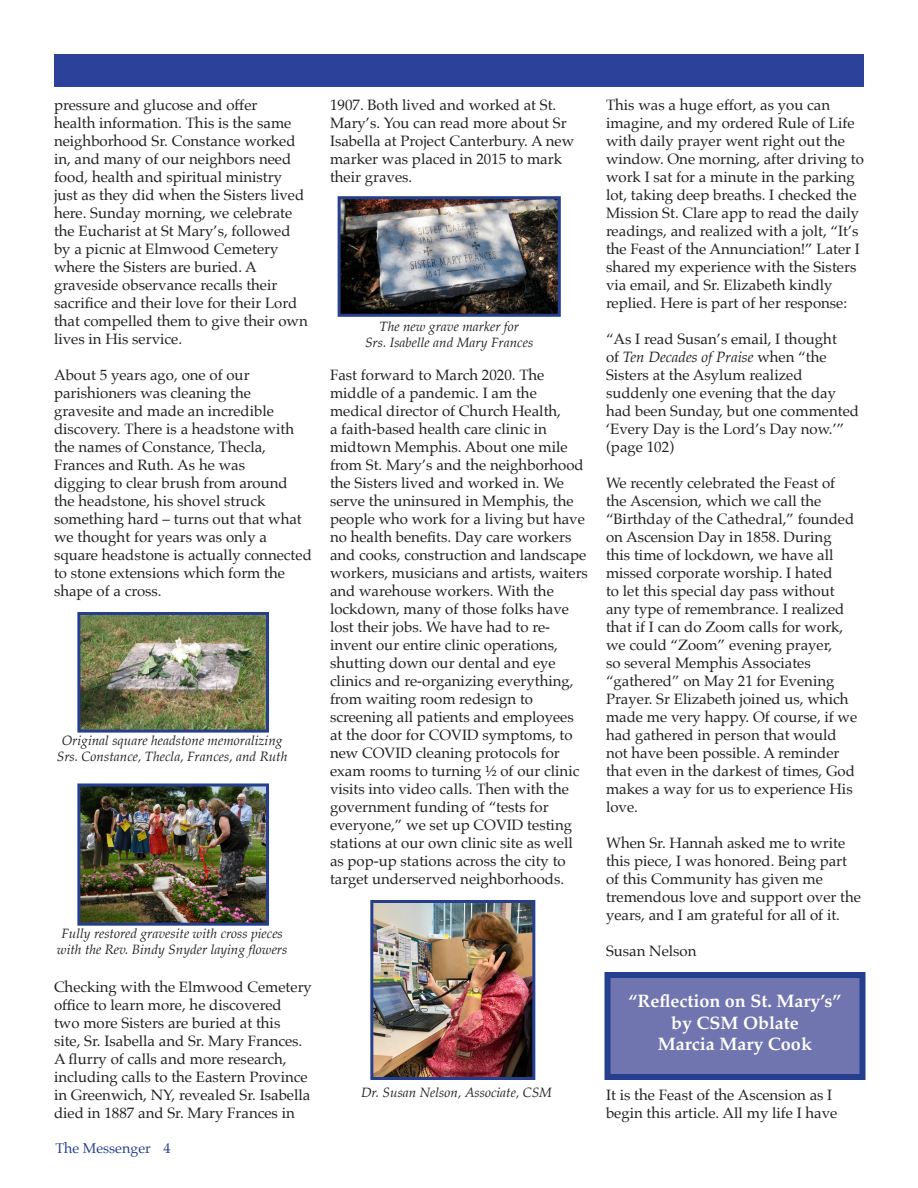
<style>
.page{position:relative;width:918px;height:1188px;background:#fff}
.page>*{position:absolute;margin:0;border:0;box-sizing:border-box;transform-origin:0 0}
.t1{font:700 18px "Palatino";color:#fff}
.t2{font:15px/18px "Palatino";color:#231f20}
.t3{font:14.25px "Palatino";color:#253f8e}
.t4{font:italic 13.5px "Palatino";color:#231f20}
.s1{font-style:italic}
</style>
<div class="page">
<div style="left:54px;top:54px;width:810px;height:33px;background:#2c419a"></div>
<div style="left:608px;top:975px;width:254px;height:102px;background:#7074af"></div>
<div style="left:604px;top:972px;width:262px;height:108px;border:6px solid #253f8e"></div>
<img style="left:342px;top:200px;width:215px;height:113px">
<div style="left:338px;top:196px;width:223px;height:121px;border:3px solid #253f8e"></div>
<img style="left:374px;top:904px;width:157px;height:172px">
<div style="left:370px;top:900px;width:165px;height:180px;border:3px solid #253f8e"></div>
<img style="left:81px;top:787px;width:184px;height:135px">
<div style="left:77px;top:783px;width:192px;height:143px;border:3px solid #253f8e"></div>
<img style="left:81px;top:616px;width:184px;height:113px">
<div style="left:77px;top:612px;width:192px;height:121px;border:3px solid #253f8e"></div>
<p class="t2" style="left:54px;top:95px;width:255px">pressure and glucose and offer<br>health information. This is the same neighborhood Sr. Constance worked in, and many of our neighbors need food, health and spiritual ministry just as they did when the Sisters lived here. Sunday morning, we celebrate the Eucharist at St Mary’s, followed by a picnic at Elmwood Cemetery where the Sisters are buried. A graveside observance recalls their sacrifice and their love for their Lord that compelled them to give their own lives in His service.</p>
<p class="t2" style="left:54px;top:365px;width:259px">About 5 years ago, one of our parishioners was cleaning the gravesite and made an incredible discovery. There is a headstone with the names of Constance, Thecla,<br>Frances and Ruth. As he was<br>digging to clear brush from around the headstone, his shovel struck something hard – turns out that what we thought for years was only a square headstone is actually connected to stone extensions which form the shape of a cross.</p>
<p class="t4" style="left:62px;top:729px;width:222px">Original square headstone memoralizing</p>
<p class="t4" style="left:57px;top:745px;width:232px">Srs. Constance, Thecla, Frances, and Ruth</p>
<p class="t4" style="left:61px;top:922px;width:223px">Fully restored gravesite with cross pieces</p>
<p class="t4" style="left:57px;top:939px;width:232px">with the Rev. Bindy Snyder laying flowers</p>
<p class="t2" style="left:54px;top:977px;width:259px">Checking with the Elmwood Cemetery office to learn more, he discovered<br>two more Sisters are buried at this<br>site, Sr. Isabella and Sr. Mary Frances.<br>A flurry of calls and more research, including calls to the Eastern Province in Greenwich, NY, revealed Sr. Isabella died in 1887 and Sr. Mary Frances in</p>
<p class="t3" style="left:56px;top:1136px;width:117px">The Messenger 4</p>
<p class="t2" style="left:330px;top:95px;width:246px">1907. Both lived and worked at St.<br>Mary’s. You can read more about Sr<br>Isabella at Project Canterbury. A new marker was placed in 2015 to mark their graves.</p>
<p class="t4" style="left:379px;top:315px;width:141px">The new grave marker for</p>
<p class="t4" style="left:365px;top:331px;width:170px">Srs. Isabelle and Mary Frances</p>
<p class="t2" style="left:330px;top:365px;width:259px">Fast forward to March 2020. The middle of a pandemic. I am the medical director of Church Health,<br>a faith-based health care clinic in midtown Memphis. About one mile from St. Mary’s and the neighborhood the Sisters lived and worked in. We serve the uninsured in Memphis, the people who work for a living but have no health benefits. Day care workers and cooks, construction and landscape workers, musicians and artists, waiters and warehouse workers. With the lockdown, many of those folks have lost their jobs. We have had to re&shy;invent our entire clinic operations, shutting down our dental and eye clinics and re-organizing everything, from waiting room redesign to screening all patients and employees at the door for COVID symptoms, to new COVID cleaning protocols for exam rooms to turning ½ of our clinic visits into video calls. Then with the government funding of “tests for everyone,” we set up COVID testing stations at our own clinic site as well as pop-up stations across the city to target underserved neighborhoods.</p>
<p class="t4" style="left:361px;top:1081px;width:192px">Dr. Susan Nelson, Associate, CSM</p>
<p class="t2" style="left:606px;top:95px;width:259px">This was a huge effort, as you can imagine, and my ordered Rule of Life with daily prayer went right out the window. One morning, after driving to work I sat for a minute in the parking lot, taking deep breaths. I checked the Mission St. Clare app to read the daily readings, and realized with a jolt, “It’s the Feast of the Annunciation!” Later I shared my experience with the Sisters via email, and Sr. Elizabeth kindly replied. Here is part of her response:</p>
<p class="t2" style="left:606px;top:329px;width:255px">“As I read Susan’s email, I thought<br>of <span class="s1">Ten Decades of Praise</span> when “the<br>Sisters at the Asylum realized suddenly one evening that the day had been Sunday, but one commented ‘Every Day is the Lord’s Day now.’” (page 102)</p>
<p class="t2" style="left:606px;top:473px;width:253px">We recently celebrated the Feast of the Ascension, which we call the “Birthday of the Cathedral,” founded on Ascension Day in 1858. During this time of lockdown, we have all missed corporate worship. I hated<br>to let this special day pass without any type of remembrance. I realized that if I can do Zoom calls for work, we could “Zoom” evening prayer,<br>so several Memphis Associates “gathered” on May 21 for Evening<br>Prayer. Sr Elizabeth joined us, which made me very happy. Of course, if we had gathered in person that would not have been possible. A reminder that even in the darkest of times, God makes a way for us to experience His love.</p>
<p class="t2" style="left:606px;top:833px;width:257px">When Sr. Hannah asked me to write this piece, I was honored. Being part of this Community has given me tremendous love and support over the years, and I am grateful for all of it.</p>
<p class="t2" style="left:606px;top:941px;width:92px">Susan Nelson</p>
<p class="t1" style="left:629px;top:985px;width:214px">“Reflection on St. Mary’s”</p>
<p class="t1" style="left:671px;top:1007px;width:129px">by CSM Oblate</p>
<p class="t1" style="left:658px;top:1029px;width:156px">Marcia Mary Cook</p>
<p class="t2" style="left:606px;top:1085px;width:233px">It is the Feast of the Ascension as I begin this article. All my life I have</p>
</div>
